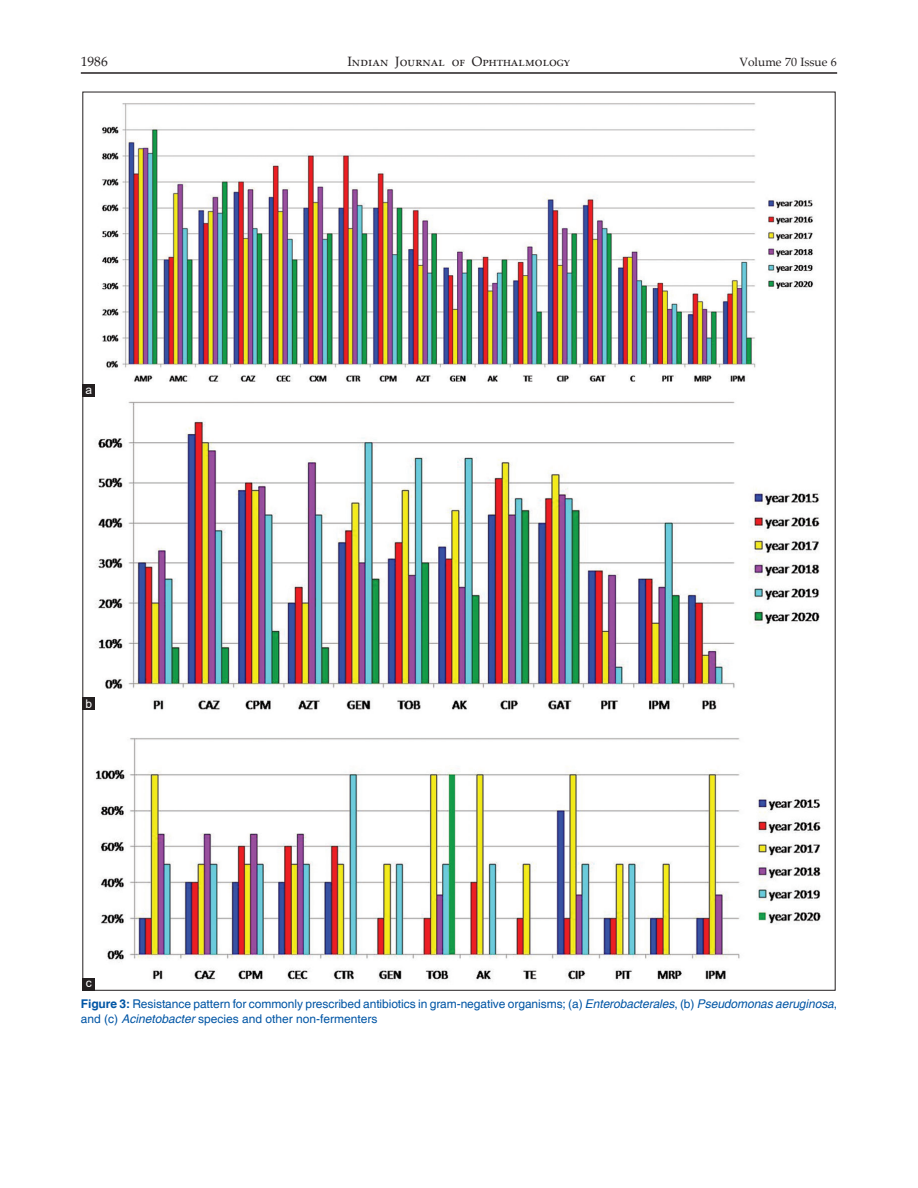
<style>
.page{position:relative;width:918px;height:1188px;background:#fff}
.page>*{position:absolute;margin:0;border:0;box-sizing:border-box;transform-origin:0 0}
.t1{font:13.5px "Palatino Linotype";color:#231f20}
.FGC{font:12px/15px "Helvetica";letter-spacing:-.005em;color:#0155a5}
.t2{font:12px "Palatino Linotype";color:#231f20}
.LABEL{font:12px "Arial";color:#fff}
.s1{font-weight:700}
.s2{font-style:italic}
</style>
<div class="page">
<hr style="left:81px;top:72px;width:756px;height:2px;background:#231f20">
<img style="left:95px;top:103px;width:726px;height:878px">
<div style="left:83px;top:978px;width:12px;height:12px;background:#231f20"></div>
<div style="left:83px;top:697px;width:12px;height:13px;background:#231f20"></div>
<div style="left:83px;top:384px;width:12px;height:13px;background:#231f20"></div>
<p class="t1" style="left:81px;top:52px;width:28px">1986</p>
<p class="t1" style="left:347px;top:52px;width:225px">Indian Journal of Ophthalmology</p>
<p class="t2" style="left:739px;top:54px;width:99px">Volume 70 Issue 6</p>
<p class="LABEL" style="left:86px;top:382px;width:8px">a</p>
<p class="LABEL" style="left:86px;top:696px;width:8px">b</p>
<p class="LABEL" style="left:86px;top:975px;width:7px">c</p>
<p class="FGC" style="left:81px;top:997px;width:758px"><span class="s1">Figure 3:</span> Resistance pattern for commonly prescribed antibiotics in gram‑negative organisms; (a) <span class="s2">Enterobacterales</span>, (b) <span class="s2">Pseudomonas aeruginosa</span>, and (c) <span class="s2">Acinetobacter</span> species and other non‑fermenters</p>
</div>
